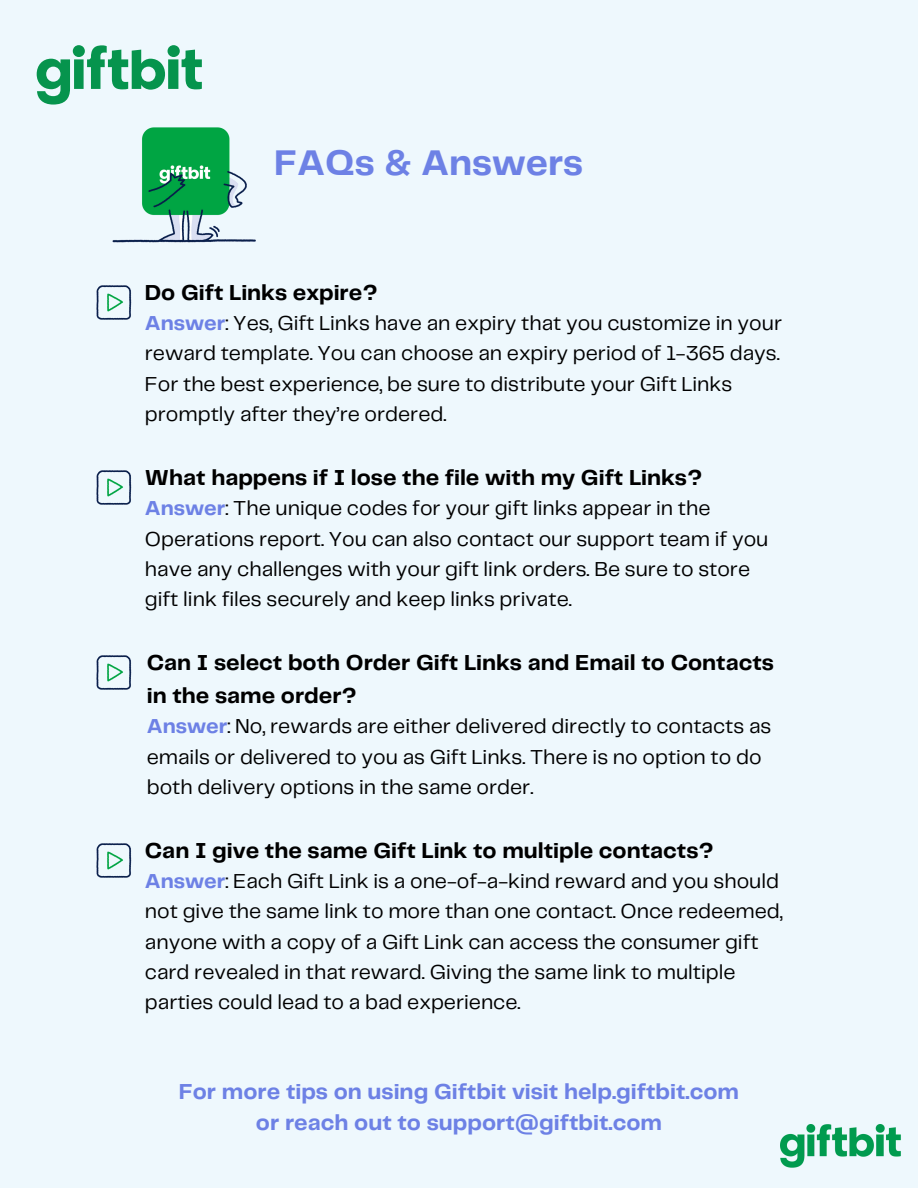
<style>
.page{position:relative;width:918px;height:1188px;background:#eef8fd}
.page>*{position:absolute;margin:0;border:0;box-sizing:border-box;transform-origin:0 0}
.t1{font:700 37.05px "Telegraf";color:#6d81e5}
.t2{font:700 22.5px/32.7px "Telegraf";color:#000}
.t3{font:700 22.5px/31.5px "Telegraf";color:#6d81e5;text-align:center}
.t4{font:21px/30.3px "Telegraf";color:#000}
.s1{font-weight:700;color:#6d81e5}
</style>
<div class="page">
<svg style="left:37px;top:45px;width:165px;height:60px"></svg>
<img style="left:780px;top:1124px;width:121px;height:44px">
<img style="left:112px;top:127px;width:144px;height:116px">
<img style="left:96px;top:285px;width:36px;height:35px">
<img style="left:96px;top:470px;width:36px;height:35px">
<img style="left:96px;top:655px;width:36px;height:35px">
<img style="left:96px;top:843px;width:36px;height:35px">
<h1 class="t1" style="left:274px;top:147px;width:310px">FAQs &amp; Answers</h1>
<p class="t2" style="left:145px;top:277px;width:234px">Do Gift Links expire?</p>
<p class="t4" style="left:145px;top:309px;width:639px"><span class="s1">Answer</span>: Yes, Gift Links have an expiry that you customize in your reward template. You can choose an expiry period of 1-365 days.<br>For the best experience, be sure to distribute your Gift Links promptly after they’re ordered.</p>
<p class="t2" style="left:145px;top:462px;width:559px">What happens if I lose the file with my Gift Links?</p>
<p class="t4" style="left:145px;top:494px;width:625px"><span class="s1">Answer</span>: The unique codes for your gift links appear in the Operations report. You can also contact our support team if you have any challenges with your gift link orders. Be sure to store gift link files securely and keep links private.</p>
<p class="t2" style="left:147px;top:648px;width:629px">Can I select both Order Gift Links and Email to Contacts in the same order?</p>
<p class="t4" style="left:147px;top:712px;width:626px"><span class="s1">Answer</span>: No, rewards are either delivered directly to contacts as emails or delivered to you as Gift Links. There is no option to do both delivery options in the same order.</p>
<p class="t2" style="left:145px;top:835px;width:570px">Can I give the same Gift Link to multiple contacts?</p>
<p class="t4" style="left:145px;top:867px;width:639px"><span class="s1">Answer</span>: Each Gift Link is a one-of-a-kind reward and you should not give the same link to more than one contact. Once redeemed, anyone with a copy of a Gift Link can access the consumer gift card revealed in that reward. Giving the same link to multiple parties could lead to a bad experience.</p>
<p class="t3" style="left:179px;top:1077px;width:562px">For more tips on using Giftbit visit help.giftbit.com or reach out to support@giftbit.com</p>
</div>
